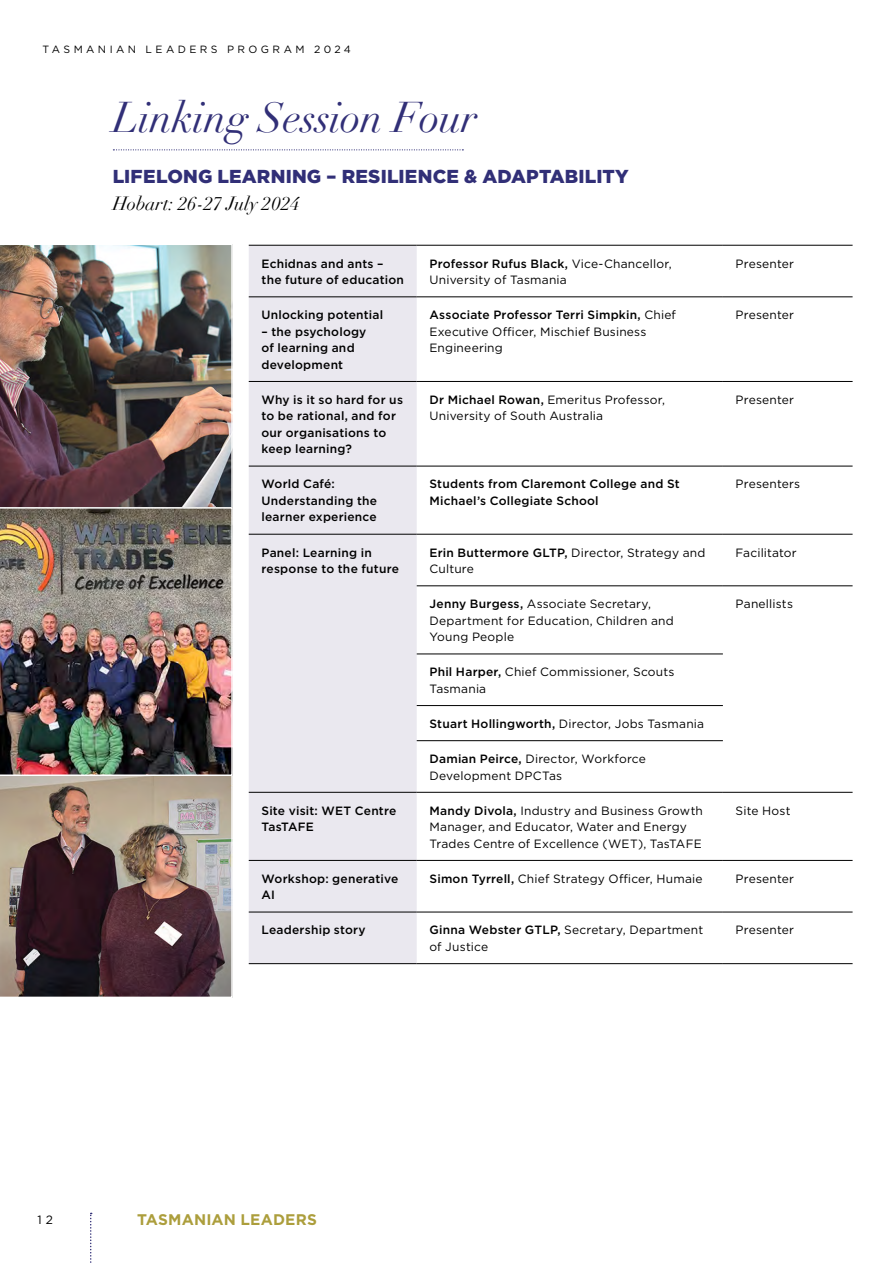
<style>
.page{position:relative;width:893px;height:1263px;background:#fff}
.page>*{position:absolute;margin:0;border:0;box-sizing:border-box;transform-origin:0 0}
.TLY_HEADING{font:italic 42px "Didot";letter-spacing:-.015em;color:#312f77}
.MAIN_YB{font:900 18.75px "Gotham";letter-spacing:.01em;color:#312f77}
.MAIN_YB-2{font:italic 18.75px "Didot";letter-spacing:-.01em;color:#000}
.t1{font:700 15.45px "Gotham";letter-spacing:.01em;color:#ac9e3c}
.MAIN_YB-3{font:12px/16.5px "Gotham";letter-spacing:.015em;color:#000}
.MAIN_YB-4{font:500 12px/16.5px "Gotham";letter-spacing:.015em;color:#000}
.Graduate_name{font:10.5px "Gotham";letter-spacing:.325em;color:#000}
.s1{font-weight:500}
</style>
<div class="page">
<img style="left:0;top:244px;width:233px;height:263px">
<img style="left:0;top:776px;width:233px;height:222px">
<img style="left:0;top:507px;width:233px;height:269px">
<svg style="left:90px;top:1213px;width:2px;height:50px"></svg>
<svg style="left:113px;top:149px;width:350px;height:1px"></svg>
<div style="left:249px;top:246px;width:168px;height:717px;background:#eae8ef"></div>
<hr style="left:249px;top:245px;width:168px;height:1px;background:#000">
<hr style="left:417px;top:245px;width:306px;height:1px;background:#000">
<hr style="left:723px;top:245px;width:130px;height:1px;background:#000">
<hr style="left:249px;top:297px;width:168px;height:1px;background:#000">
<hr style="left:417px;top:297px;width:306px;height:1px;background:#000">
<hr style="left:723px;top:297px;width:130px;height:1px;background:#000">
<hr style="left:249px;top:381px;width:168px;height:1px;background:#000">
<hr style="left:417px;top:381px;width:306px;height:1px;background:#000">
<hr style="left:723px;top:381px;width:130px;height:1px;background:#000">
<hr style="left:249px;top:466px;width:168px;height:1px;background:#000">
<hr style="left:417px;top:466px;width:306px;height:1px;background:#000">
<hr style="left:723px;top:466px;width:130px;height:1px;background:#000">
<hr style="left:249px;top:534px;width:168px;height:1px;background:#000">
<hr style="left:417px;top:534px;width:306px;height:1px;background:#000">
<hr style="left:723px;top:534px;width:130px;height:1px;background:#000">
<hr style="left:417px;top:585px;width:306px;height:1px;background:#000">
<hr style="left:723px;top:585px;width:130px;height:1px;background:#000">
<hr style="left:417px;top:654px;width:306px;height:1px;background:#000">
<hr style="left:417px;top:705px;width:306px;height:1px;background:#000">
<hr style="left:417px;top:740px;width:306px;height:1px;background:#000">
<hr style="left:249px;top:792px;width:168px;height:1px;background:#000">
<hr style="left:417px;top:792px;width:306px;height:1px;background:#000">
<hr style="left:723px;top:792px;width:130px;height:1px;background:#000">
<hr style="left:249px;top:860px;width:168px;height:1px;background:#000">
<hr style="left:417px;top:860px;width:306px;height:1px;background:#000">
<hr style="left:723px;top:860px;width:130px;height:1px;background:#000">
<hr style="left:249px;top:912px;width:168px;height:1px;background:#000">
<hr style="left:417px;top:912px;width:306px;height:1px;background:#000">
<hr style="left:723px;top:912px;width:130px;height:1px;background:#000">
<hr style="left:249px;top:963px;width:168px;height:1px;background:#000">
<hr style="left:417px;top:963px;width:306px;height:1px;background:#000">
<hr style="left:723px;top:963px;width:130px;height:1px;background:#000">
<p class="Graduate_name" style="left:43px;top:43px;width:310px">TASMANIAN LEADERS PROGRAM 2024</p>
<p class="TLY_HEADING" style="left:113px;top:91px;width:366px">Linking Session Four</p>
<p class="MAIN_YB" style="left:113px;top:163px;width:518px">LIFELONG LEARNING – RESILIENCE &amp; ADAPTABILITY</p>
<p class="MAIN_YB-2" style="left:113px;top:192px;width:188px">Hobart: 26-27 July 2024</p>
<p class="MAIN_YB-4" style="left:261px;top:255px;width:144px">Echidnas and ants – the future of education</p>
<p class="MAIN_YB-3" style="left:429px;top:255px;width:244px"><span class="s1">Professor Rufus Black,</span> Vice-Chancellor,<br>University of Tasmania</p>
<p class="MAIN_YB-3" style="left:736px;top:255px;width:60px">Presenter</p>
<p class="MAIN_YB-4" style="left:261px;top:307px;width:123px">Unlocking potential</p>
<p class="MAIN_YB-4" style="left:261px;top:323px;width:106px">– the psychology of learning and development</p>
<p class="MAIN_YB-3" style="left:429px;top:306px;width:248px"><span class="s1">Associate Professor Terri Simpkin,</span> Chief<br>Executive Officer, Mischief Business<br>Engineering</p>
<p class="MAIN_YB-3" style="left:736px;top:306px;width:60px">Presenter</p>
<p class="MAIN_YB-4" style="left:261px;top:391px;width:143px">Why is it so hard for us to be rational, and for our organisations to keep learning?</p>
<p class="MAIN_YB-3" style="left:429px;top:391px;width:237px"><span class="s1">Dr Michael Rowan,</span> Emeritus Professor,<br>University of South Australia</p>
<p class="MAIN_YB-3" style="left:736px;top:391px;width:60px">Presenter</p>
<p class="MAIN_YB-4" style="left:261px;top:476px;width:117px">World Café:<br>Understanding the learner experience</p>
<p class="MAIN_YB-4" style="left:429px;top:476px;width:252px">Students from Claremont College and St<br>Michael’s Collegiate School</p>
<p class="MAIN_YB-3" style="left:736px;top:476px;width:66px">Presenters</p>
<p class="MAIN_YB-4" style="left:261px;top:544px;width:139px">Panel: Learning in response to the future</p>
<p class="MAIN_YB-3" style="left:429px;top:544px;width:278px"><span class="s1">Erin Buttermore GLTP,</span> Director, Strategy and<br>Culture</p>
<p class="MAIN_YB-3" style="left:736px;top:544px;width:63px">Facilitator</p>
<p class="MAIN_YB-3" style="left:429px;top:595px;width:246px"><span class="s1">Jenny Burgess,</span> Associate Secretary,<br>Department for Education, Children and<br>Young People</p>
<p class="MAIN_YB-3" style="left:736px;top:595px;width:59px">Panellists</p>
<p class="MAIN_YB-3" style="left:429px;top:663px;width:247px"><span class="s1">Phil Harper,</span> Chief Commissioner, Scouts<br>Tasmania</p>
<p class="MAIN_YB-3" style="left:429px;top:715px;width:276px"><span class="s1">Stuart Hollingworth,</span> Director, Jobs Tasmania</p>
<p class="MAIN_YB-3" style="left:429px;top:750px;width:218px"><span class="s1">Damian Peirce,</span> Director, Workforce<br>Development DPCTas</p>
<p class="MAIN_YB-4" style="left:261px;top:802px;width:136px">Site visit: WET Centre<br>TasTAFE</p>
<p class="MAIN_YB-3" style="left:429px;top:802px;width:275px"><span class="s1">Mandy Divola,</span> Industry and Business Growth<br>Manager, and Educator, Water and Energy<br>Trades Centre of Excellence (WET), TasTAFE</p>
<p class="MAIN_YB-3" style="left:736px;top:802px;width:56px">Site Host</p>
<p class="MAIN_YB-4" style="left:261px;top:870px;width:138px">Workshop: generative<br>AI</p>
<p class="MAIN_YB-3" style="left:429px;top:870px;width:275px"><span class="s1">Simon Tyrrell,</span> Chief Strategy Officer, Humaie</p>
<p class="MAIN_YB-3" style="left:736px;top:870px;width:60px">Presenter</p>
<p class="MAIN_YB-4" style="left:261px;top:922px;width:106px">Leadership story</p>
<p class="MAIN_YB-3" style="left:429px;top:922px;width:275px"><span class="s1">Ginna Webster GTLP,</span> Secretary, Department of Justice</p>
<p class="MAIN_YB-3" style="left:736px;top:922px;width:60px">Presenter</p>
<p class="MAIN_YB-3" style="left:38px;top:1211px;width:17px">1 2</p>
<p class="t1" style="left:137px;top:1209px;width:181px">TASMANIAN LEADERS</p>
</div>
